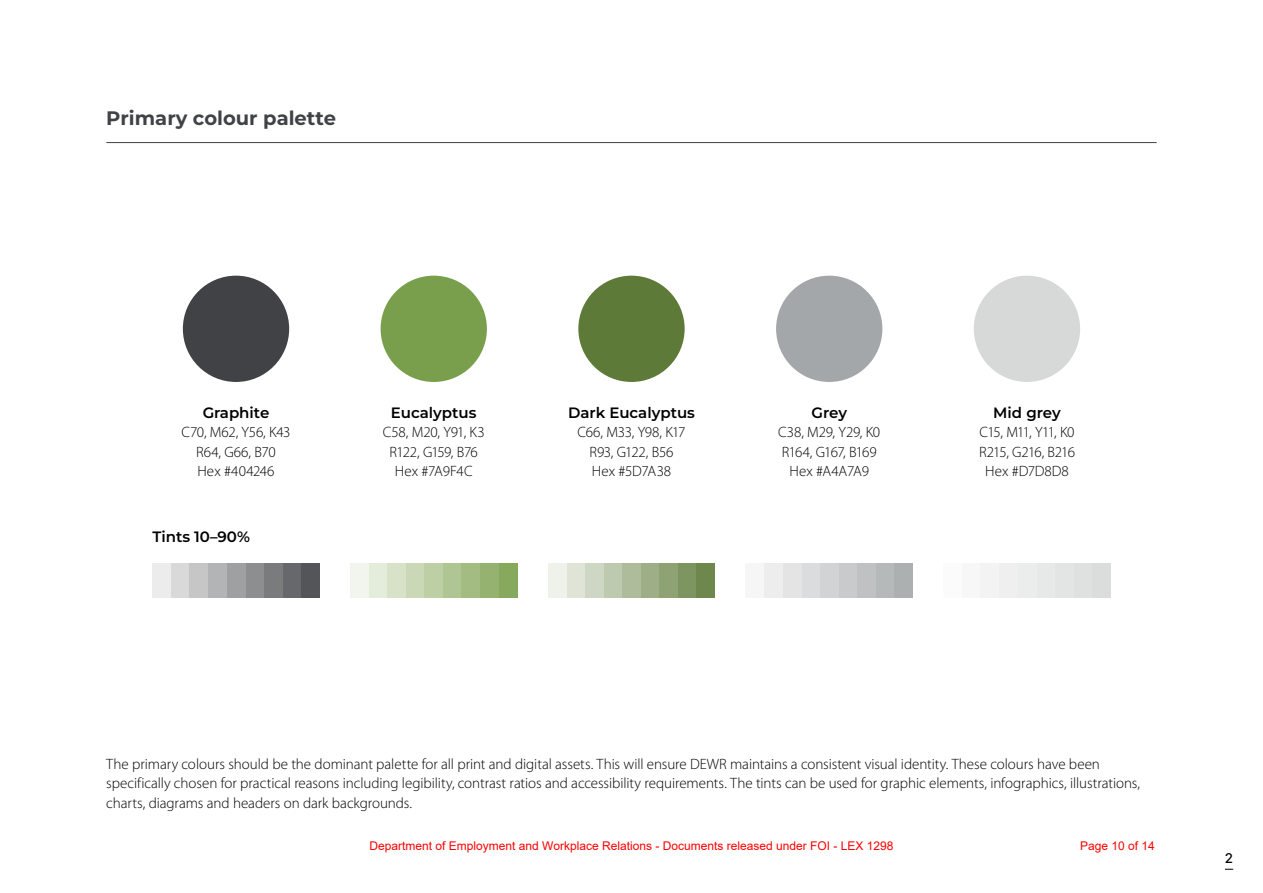
<style>
.page{position:relative;width:1263px;height:893px;background:#fff}
.page>*{position:absolute;margin:0;border:0;box-sizing:border-box;transform-origin:0 0}
.H1{font:100 19.5px "Montserrat";color:#404246}
.Body_Copy{font:300 15px/19.5px "Myriad Pro";letter-spacing:-.005em;color:#000}
.Colour_breakdowns{font:300 15px "Myriad Pro";letter-spacing:-.015em;color:#000}
.H2{font:600 15px "Montserrat";color:#000}
.Colour_breakdowns-2{font:300 15px "Myriad Pro";letter-spacing:-.05em;color:#000}
.Colour_breakdowns-3{font:300 15px "Myriad Pro";letter-spacing:-.06em;color:#000}
.Colour_breakdowns-4{font:300 15px "Myriad Pro";letter-spacing:-.055em;color:#000}
.Colour_breakdowns-5{font:300 15px "Myriad Pro";letter-spacing:-.045em;color:#000}
.Colour_breakdowns-6{font:300 15px "Myriad Pro";letter-spacing:.01em;color:#000}
.t1{font:500 13.5px "Inter";color:#000}
.t2{font:12px "Arial";color:#f00}
</style>
<div class="page">
<hr style="left:106px;top:142px;width:1051px;height:1px;background:#404246">
<div style="left:183px;top:276px;width:106px;height:106px;background:#404246;border-radius:50%"></div>
<div style="left:381px;top:276px;width:106px;height:106px;background:#7a9f4c;border-radius:50%"></div>
<div style="left:578px;top:276px;width:107px;height:106px;background:#5d7a38;border-radius:50%"></div>
<div style="left:776px;top:276px;width:106px;height:106px;background:#a4a7a9;border-radius:50%"></div>
<div style="left:974px;top:276px;width:106px;height:106px;background:#d7d8d8;border-radius:50%"></div>
<div style="left:171px;top:563px;width:19px;height:34px;background:#d9d9da"></div>
<div style="left:208px;top:563px;width:19px;height:34px;background:#b3b4b5"></div>
<div style="left:245px;top:563px;width:19px;height:34px;background:#8d8e90"></div>
<div style="left:282px;top:563px;width:19px;height:34px;background:#66686b"></div>
<div style="left:152px;top:563px;width:19px;height:34px;background:#ececec"></div>
<div style="left:190px;top:563px;width:18px;height:34px;background:#c6c6c7"></div>
<div style="left:227px;top:563px;width:18px;height:34px;background:#9fa0a2"></div>
<div style="left:264px;top:563px;width:18px;height:34px;background:#797b7d"></div>
<div style="left:301px;top:563px;width:19px;height:34px;background:#535558"></div>
<div style="left:369px;top:563px;width:18px;height:34px;background:#e4ecdb"></div>
<div style="left:406px;top:563px;width:18px;height:34px;background:#cad8b7"></div>
<div style="left:443px;top:563px;width:19px;height:34px;background:#afc594"></div>
<div style="left:480px;top:563px;width:19px;height:34px;background:#95b270"></div>
<div style="left:350px;top:563px;width:19px;height:34px;background:#f2f5ed"></div>
<div style="left:387px;top:563px;width:19px;height:34px;background:#d7e2c9"></div>
<div style="left:424px;top:563px;width:19px;height:34px;background:#bccfa5"></div>
<div style="left:462px;top:563px;width:18px;height:34px;background:#a2bc82"></div>
<div style="left:499px;top:563px;width:18px;height:34px;background:#87a95e"></div>
<div style="left:566px;top:563px;width:19px;height:34px;background:#dfe4d7"></div>
<div style="left:604px;top:563px;width:18px;height:34px;background:#becaaf"></div>
<div style="left:641px;top:563px;width:18px;height:34px;background:#9eaf88"></div>
<div style="left:678px;top:563px;width:18px;height:34px;background:#7d9560"></div>
<div style="left:548px;top:563px;width:18px;height:34px;background:#eff2eb"></div>
<div style="left:585px;top:563px;width:19px;height:34px;background:#ced7c3"></div>
<div style="left:622px;top:563px;width:19px;height:34px;background:#aebc9c"></div>
<div style="left:659px;top:563px;width:19px;height:34px;background:#8ea274"></div>
<div style="left:696px;top:563px;width:19px;height:34px;background:#6d874c"></div>
<div style="left:764px;top:563px;width:19px;height:34px;background:#ededee"></div>
<div style="left:801px;top:563px;width:19px;height:34px;background:#dbdcdd"></div>
<div style="left:838px;top:563px;width:19px;height:34px;background:#c8cacb"></div>
<div style="left:876px;top:563px;width:18px;height:34px;background:#b6b9ba"></div>
<div style="left:746px;top:563px;width:18px;height:34px;background:#f6f6f6"></div>
<div style="left:783px;top:563px;width:18px;height:34px;background:#e4e4e5"></div>
<div style="left:820px;top:563px;width:18px;height:34px;background:#d2d3d4"></div>
<div style="left:857px;top:563px;width:19px;height:34px;background:#bfc1c3"></div>
<div style="left:894px;top:563px;width:19px;height:34px;background:#adb0b1"></div>
<div style="left:962px;top:563px;width:18px;height:34px;background:#f7f7f7"></div>
<div style="left:999px;top:563px;width:19px;height:34px;background:#efefef"></div>
<div style="left:1036px;top:563px;width:19px;height:34px;background:#e7e8e8"></div>
<div style="left:1073px;top:563px;width:19px;height:34px;background:#dfe0e0"></div>
<div style="left:943px;top:563px;width:19px;height:34px;background:#fbfbfb"></div>
<div style="left:980px;top:563px;width:19px;height:34px;background:#f3f3f3"></div>
<div style="left:1018px;top:563px;width:18px;height:34px;background:#ebecec"></div>
<div style="left:1055px;top:563px;width:18px;height:34px;background:#e3e4e4"></div>
<div style="left:1092px;top:563px;width:18px;height:34px;background:#dbdcdc"></div>
<h2 class="H1" style="left:106px;top:105px;width:231px">Primary colour palette</h2>
<h3 class="H2" style="left:203px;top:402px;width:68px">Graphite</h3>
<p class="Colour_breakdowns" style="left:182px;top:423px;width:110px">C70, M62, Y56, K43</p>
<p class="Colour_breakdowns" style="left:196px;top:443px;width:81px">R64, G66, B70</p>
<p class="Colour_breakdowns-6" style="left:197px;top:462px;width:79px">Hex #404246</p>
<h3 class="H2" style="left:152px;top:526px;width:99px">Tints 10–90%</h3>
<h3 class="H2" style="left:391px;top:402px;width:87px">Eucalyptus</h3>
<p class="Colour_breakdowns" style="left:383px;top:423px;width:103px">C58, M20, Y91, K3</p>
<p class="Colour_breakdowns-5" style="left:390px;top:443px;width:90px">R122, G159, B76</p>
<p class="Colour_breakdowns" style="left:395px;top:462px;width:79px">Hex #7A9F4C</p>
<h3 class="H2" style="left:568px;top:402px;width:129px">Dark Eucalyptus</h3>
<p class="Colour_breakdowns" style="left:577px;top:423px;width:109px">C66, M33, Y98, K17</p>
<p class="Colour_breakdowns" style="left:589px;top:443px;width:85px">R93, G122, B56</p>
<p class="Colour_breakdowns" style="left:592px;top:462px;width:81px">Hex #5D7A38</p>
<h3 class="H2" style="left:811px;top:402px;width:37px">Grey</h3>
<p class="Colour_breakdowns" style="left:778px;top:423px;width:104px">C38, M29, Y29, K0</p>
<p class="Colour_breakdowns-2" style="left:782px;top:443px;width:96px">R164, G167, B169</p>
<p class="Colour_breakdowns" style="left:789px;top:462px;width:81px">Hex #A4A7A9</p>
<h3 class="H2" style="left:993px;top:402px;width:69px">Mid grey</h3>
<p class="Colour_breakdowns-3" style="left:979px;top:423px;width:97px">C15, M11, Y11, K0</p>
<p class="Colour_breakdowns-4" style="left:979px;top:443px;width:97px">R215, G216, B216</p>
<p class="Colour_breakdowns" style="left:985px;top:462px;width:85px">Hex #D7D8D8</p>
<p class="Body_Copy" style="left:106px;top:754px;width:1035px">The primary colours should be the dominant palette for all print and digital assets. This will ensure DEWR maintains a consistent visual identity. These colours have been specifically chosen for practical reasons including legibility, contrast ratios and accessibility requirements. The tints can be used for graphic elements, infographics, illustrations, charts, diagrams and headers on dark backgrounds.</p>
<p class="t2" style="left:369px;top:837px;width:526px">Department of Employment and Workplace Relations - Documents released under FOI - LEX 1298</p>
<p class="t2" style="left:1080px;top:837px;width:76px">Page 10 of 14</p>
<p class="t1" style="left:1225px;top:848px;width:10px">2</p>
</div>
